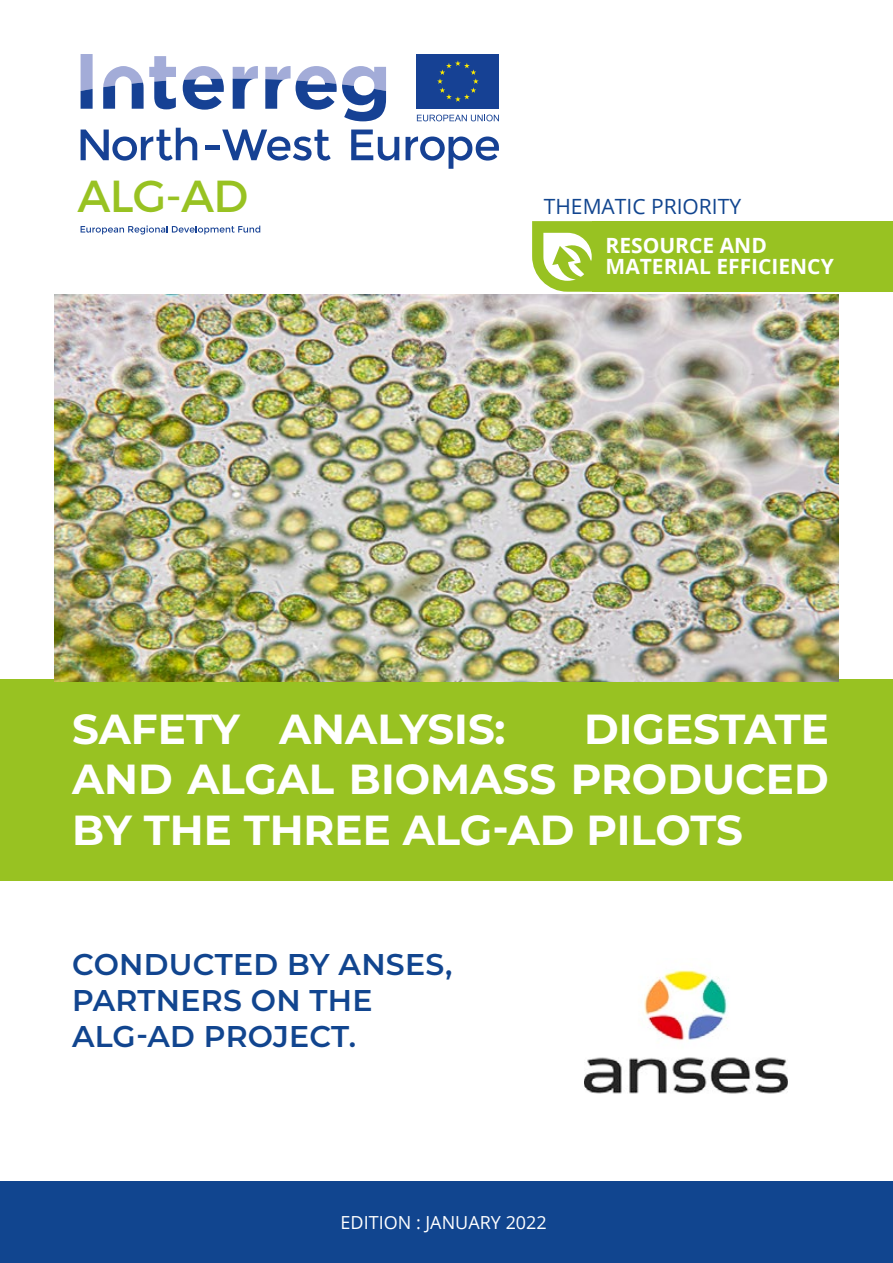
<style>
.page{position:relative;width:893px;height:1263px;background:#fff}
.page>*{position:absolute;margin:0;border:0;box-sizing:border-box;transform-origin:0 0}
.t1{font:44.85px "Montserrat";color:#98c222}
.t2{font:700 42px/50.4px "Montserrat";color:#fff;text-align:justify}
.t3{font:600 30px/36px "Montserrat";letter-spacing:.01em;color:#11458f}
.t4{font:700 21px/21px "Open Sans";color:#fff}
.t5{font:21px "Open Sans";color:#11458f}
.t6{font:18px "Open Sans";color:#fff}
</style>
<div class="page">
<div style="left:592px;top:221px;width:301px;height:71px;background:#98c222"></div>
<div style="left:0;top:679px;width:893px;height:201px;background:#98c222"></div>
<svg style="left:81px;top:128px;width:116px;height:33px"></svg>
<hr style="left:205px;top:145px;width:15px;height:4px;background:#164194">
<svg style="left:222px;top:130px;width:109px;height:31px"></svg>
<svg style="left:351px;top:130px;width:48px;height:31px"></svg>
<svg style="left:406px;top:136px;width:93px;height:33px"></svg>
<svg style="left:81px;top:225px;width:179px;height:9px"></svg>
<svg style="left:81px;top:54px;width:12px;height:55px"></svg>
<svg style="left:183px;top:66px;width:41px;height:44px"></svg>
<svg style="left:233px;top:66px;width:25px;height:43px"></svg>
<svg style="left:265px;top:66px;width:121px;height:55px"></svg>
<svg style="left:103px;top:56px;width:73px;height:53px"></svg>
<div style="left:417px;top:54px;width:82px;height:55px;background:#164194"></div>
<svg style="left:437px;top:61px;width:42px;height:41px"></svg>
<svg style="left:417px;top:115px;width:82px;height:6px"></svg>
<svg style="left:532px;top:221px;width:60px;height:71px"></svg>
<div style="left:0;top:1182px;width:893px;height:81px;background:#11458f"></div>
<img style="left:54px;top:294px;width:785px;height:387px">
<img style="left:585px;top:970px;width:202px;height:124px">
<p class="t1" style="left:78px;top:169px;width:172px">ALG-AD</p>
<p class="t5" style="left:544px;top:192px;width:199px">THEMATIC PRIORITY</p>
<p class="t4" style="left:605px;top:234px;width:230px">RESOURCE AND<br>MATERIAL EFFICIENCY</p>
<p class="t2" style="left:72px;top:701px;width:758px;text-indent:512px">DIGESTATE AND ALGAL BIOMASS PRODUCED BY THE THREE ALG-AD PILOTS</p>
<p class="t2" style="left:72px;top:701px;width:435px">SAFETY ANALYSIS:</p>
<p class="t3" style="left:72px;top:944px;width:382px">CONDUCTED BY ANSES,<br>PARTNERS ON THE<br>ALG-AD PROJECT.</p>
<p class="t6" style="left:341px;top:1210px;width:208px">EDITION : JANUARY 2022</p>
</div>
